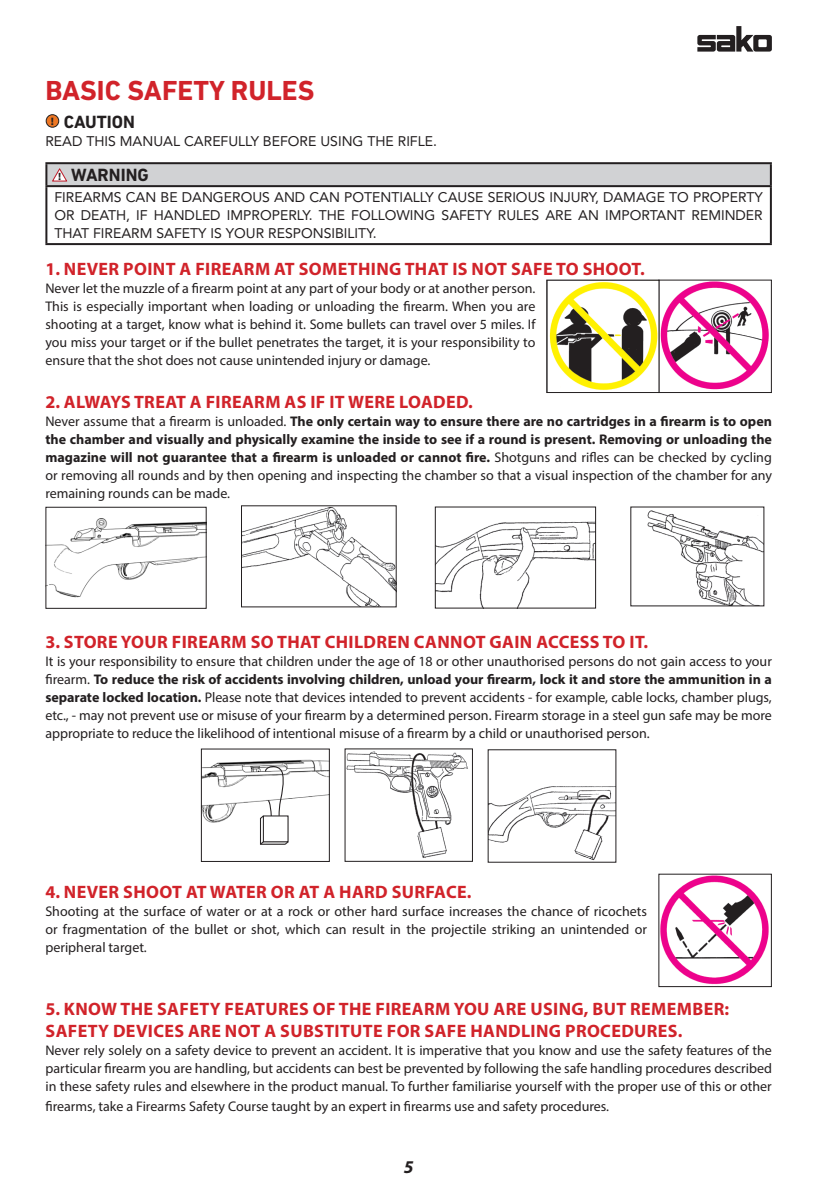
<style>
.page{position:relative;width:840px;height:1191px;background:#fff}
.page>*{position:absolute;margin:0;border:0;box-sizing:border-box;transform-origin:0 0}
.Title_1{font:700 28px "DIN Next LT Pro";color:#d1232a}
.Safety_Title{font:700 18px/21.6px "Myriad Pro";letter-spacing:.02em;color:#d1232a}
.Title_Caution_Warnin{font:700 18px "DIN Next LT Pro";color:#231f20}
.t1{font:italic 700 18px "Myriad Pro";color:#231f20}
.Safety_text{font:14px/18px "Myriad Pro";color:#231f20;text-align:justify}
.Safety_text-2{font:700 14px/18px "Myriad Pro";color:#231f20;text-align:justify}
.Warning_Text{font:14px/18px "Avenir LT Com";color:#231f20;text-align:justify}
.Caution_Text{font:14px "Avenir LT Com";color:#231f20}
.t2{font:700 10.8px "Myriad Pro";color:#231f20;scale:1.1 1}
.t3{font:700 10.6px "Myriad Pro";color:#231f20;scale:1.1 1}
.s1{font-weight:400}
.s2{font-weight:700}
</style>
<div class="page">
<svg style="left:697px;top:26px;width:74px;height:26px"></svg>
<div style="left:46px;top:115px;width:13px;height:12px;background:#ee7723;border-radius:50%"></div>
<div style="left:46px;top:114px;width:13px;height:14px;border:1px solid #231f20;border-radius:50%"></div>
<div style="left:46px;top:163px;width:724px;height:23px;background:#d1d2d4"></div>
<hr style="left:45px;top:162px;width:726px;height:2px;background:#231f20">
<hr style="left:45px;top:164px;width:2px;height:21px;background:#231f20">
<hr style="left:769px;top:164px;width:2px;height:21px;background:#231f20">
<hr style="left:45px;top:185px;width:726px;height:2px;background:#231f20">
<hr style="left:45px;top:187px;width:2px;height:56px;background:#231f20">
<hr style="left:769px;top:187px;width:2px;height:56px;background:#231f20">
<hr style="left:45px;top:243px;width:726px;height:2px;background:#231f20">
<svg style="left:52px;top:169px;width:15px;height:13px"></svg>
<img style="left:47px;top:518px;width:157px;height:80px">
<div style="left:45px;top:507px;width:161px;height:102px;border:1px solid #231f20"></div>
<img style="left:243px;top:507px;width:151px;height:98px">
<img style="left:436px;top:521px;width:157px;height:85px">
<img style="left:647px;top:510px;width:115px;height:94px">
<img style="left:203px;top:759px;width:124px;height:64px">
<svg style="left:259px;top:766px;width:30px;height:79px"></svg>
<div style="left:201px;top:748px;width:128px;height:114px;border:1px solid #231f20"></div>
<img style="left:346px;top:751px;width:122px;height:107px">
<img style="left:489px;top:786px;width:125px;height:74px">
<img style="left:660px;top:875px;width:109px;height:110px">
<img style="left:549px;top:281px;width:220px;height:109px">
<div style="left:546px;top:279px;width:113px;height:114px;border:1px solid #231f20"></div>
<p class="Title_1" style="left:45px;top:74px;width:270px">BASIC SAFETY RULES</p>
<p class="t2" style="left:51px;top:114px;width:4px">!</p>
<p class="Title_Caution_Warnin" style="left:64px;top:111px;width:73px">CAUTION</p>
<p class="Caution_Text" style="left:45px;top:132px;width:393px">READ THIS MANUAL CAREFULLY BEFORE USING THE RIFLE.</p>
<p class="t3" style="left:58px;top:169px;width:4px">!</p>
<p class="Title_Caution_Warnin" style="left:71px;top:164px;width:79px">WARNING</p>
<p class="Warning_Text" style="left:54px;top:188px;width:709px">FIREARMS CAN BE DANGEROUS AND CAN POTENTIALLY CAUSE SERIOUS INJURY, DAMAGE TO PROPERTY OR DEATH, IF HANDLED IMPROPERLY. THE FOLLOWING SAFETY RULES ARE AN IMPORTANT REMINDER THAT FIREARM SAFETY IS YOUR RESPONSIBILITY.</p>
<p class="Safety_Title" style="left:45px;top:258px;width:600px">1. NEVER POINT A FIREARM AT SOMETHING THAT IS NOT SAFE TO SHOOT.</p>
<p class="Safety_text" style="left:45px;top:279px;width:491px">Never let the muzzle of a firearm point at any part of your body or at another person.<br>This is especially important when loading or unloading the firearm. When you are shooting at a target, know what is behind it. Some bullets can travel over 5 miles. If you miss your target or if the bullet penetrates the target, it is your responsibility to ensure that the shot does not cause unintended injury or damage.</p>
<p class="Safety_Title" style="left:45px;top:391px;width:428px">2. ALWAYS TREAT A FIREARM AS IF IT WERE LOADED.</p>
<p class="Safety_text-2" style="left:45px;top:412px;width:727px"><span class="s1">Never assume that a firearm is unloaded.</span> The only certain way to ensure there are no cartridges in a firearm is to open the chamber and visually and physically examine the inside to see if a round is present. Removing or unloading the magazine will not guarantee that a firearm is unloaded or cannot fire. <span class="s1">Shotguns and rifles can be checked by cycling or removing all rounds and by then opening and inspecting the chamber so that a visual inspection of the chamber for any remaining rounds can be made.</span></p>
<p class="Safety_Title" style="left:45px;top:630px;width:604px">3. STORE YOUR FIREARM SO THAT CHILDREN CANNOT GAIN ACCESS TO IT.</p>
<p class="Safety_text" style="left:45px;top:652px;width:727px">It is your responsibility to ensure that children under the age of 18 or other unauthorised persons do not gain access to your firearm. <span class="s2">To reduce the risk of accidents involving children, unload your firearm, lock it and store the ammunition in a separate locked location.</span> Please note that devices intended to prevent accidents - for example, cable locks, chamber plugs, etc., - may not prevent use or misuse of your firearm by a determined person. Firearm storage in a steel gun safe may be more appropriate to reduce the likelihood of intentional misuse of a firearm by a child or unauthorised person.</p>
<p class="Safety_Title" style="left:45px;top:880px;width:427px">4. NEVER SHOOT AT WATER OR AT A HARD SURFACE.</p>
<p class="Safety_text" style="left:45px;top:902px;width:602px">Shooting at the surface of water or at a rock or other hard surface increases the chance of ricochets or fragmentation of the bullet or shot, which can result in the projectile striking an unintended or peripheral target.</p>
<p class="Safety_Title" style="left:45px;top:997px;width:685px">5. KNOW THE SAFETY FEATURES OF THE FIREARM YOU ARE USING, BUT REMEMBER:<br>SAFETY DEVICES ARE NOT A SUBSTITUTE FOR SAFE HANDLING PROCEDURES.</p>
<p class="Safety_text" style="left:45px;top:1040px;width:727px">Never rely solely on a safety device to prevent an accident. It is imperative that you know and use the safety features of the particular firearm you are handling, but accidents can best be prevented by following the safe handling procedures described in these safety rules and elsewhere in the product manual. To further familiarise yourself with the proper use of this or other</p>
<p class="Safety_text" style="left:45px;top:1096px;width:565px">firearms, take a Firearms Safety Course taught by an expert in firearms use and safety procedures.</p>
<p class="t1" style="left:403px;top:1155px;width:11px">5</p>
</div>
